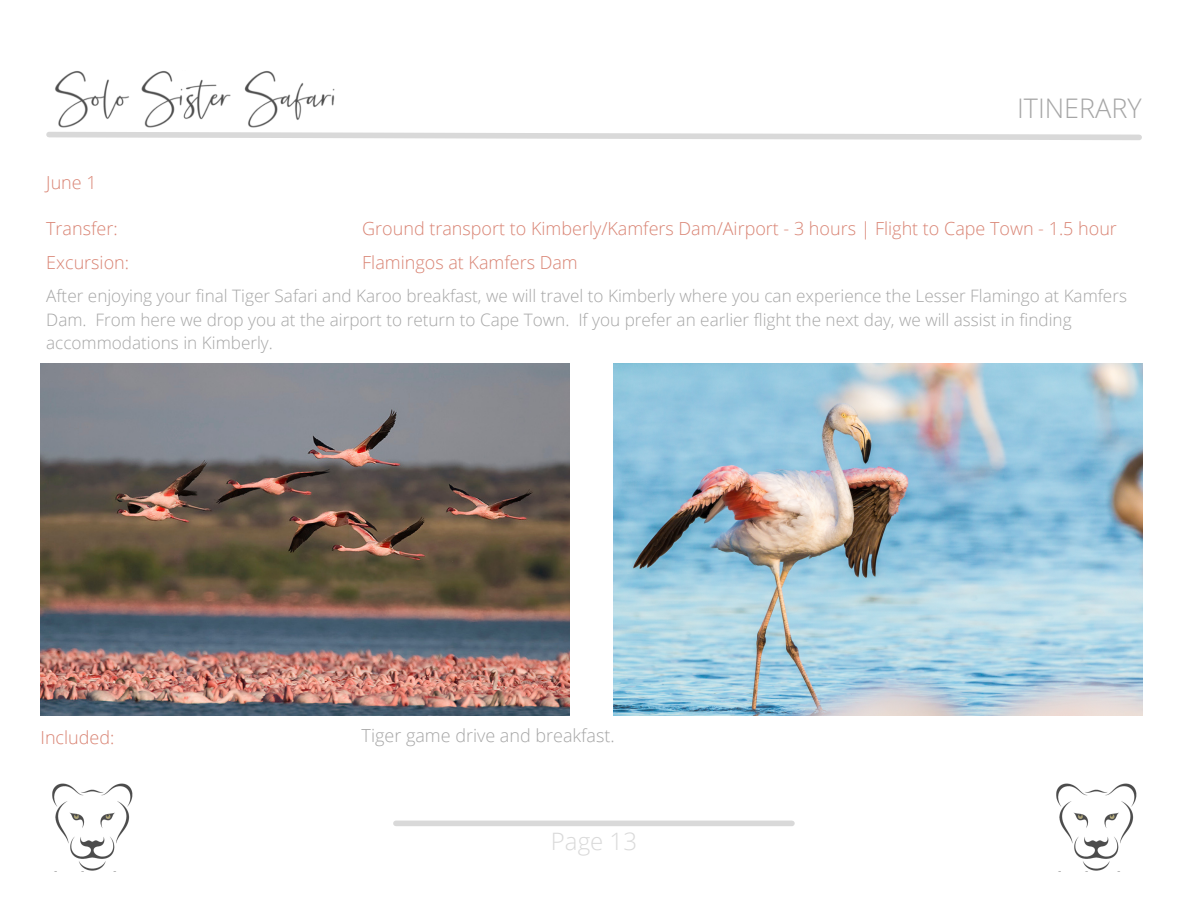
<style>
.page{position:relative;width:1188px;height:918px;background:#fff}
.page>*{position:absolute;margin:0;border:0;box-sizing:border-box;transform-origin:0 0}
.t1{font:300 27px "Open Sans";color:#a6a6a6}
.t2{font:300 24px "Open Sans";color:#d9d9d9}
.t3{font:300 18px "Open Sans";color:#d98474}
.t4{font:300 18px "Open Sans";color:#a6a6a6}
.t5{font:300 17.1px/23.7px "Open Sans";color:#a6a6a6}
</style>
<div class="page">
<img style="left:52px;top:783px;width:81px;height:89px">
<img style="left:1056px;top:783px;width:81px;height:89px">
<img style="left:55px;top:71px;width:280px;height:57px">
<svg style="left:46px;top:132px;width:1096px;height:8px"></svg>
<div style="left:396px;top:821px;width:396px;height:5px;background:#d9d9d9"></div>
<img style="left:40px;top:363px;width:529px;height:352px">
<img style="left:613px;top:363px;width:529px;height:352px">
<p class="t3" style="left:46px;top:169px;width:52px">June 1</p>
<p class="t1" style="left:1017px;top:90px;width:126px">ITINERARY</p>
<p class="t3" style="left:46px;top:216px;width:73px">Transfer:</p>
<p class="t3" style="left:362px;top:216px;width:756px">Ground transport to Kimberly/Kamfers Dam/Airport - 3 hours | Flight to Cape Town - 1.5 hour</p>
<p class="t3" style="left:46px;top:249px;width:84px">Excursion:</p>
<p class="t3" style="left:362px;top:249px;width:217px">Flamingos at Kamfers Dam</p>
<p class="t5" style="left:46px;top:284px;width:1082px">After enjoying your final Tiger Safari and Karoo breakfast, we will travel to Kimberly where you can experience the Lesser Flamingo at Kamfers<br>Dam. From here we drop you at the airport to return to Cape Town. If you prefer an earlier flight the next day, we will assist in finding accommodations in Kimberly.</p>
<p class="t3" style="left:40px;top:724px;width:75px">Included:</p>
<p class="t4" style="left:362px;top:723px;width:255px">Tiger game drive and breakfast.</p>
<p class="t2" style="left:551px;top:824px;width:88px">Page 13</p>
</div>
